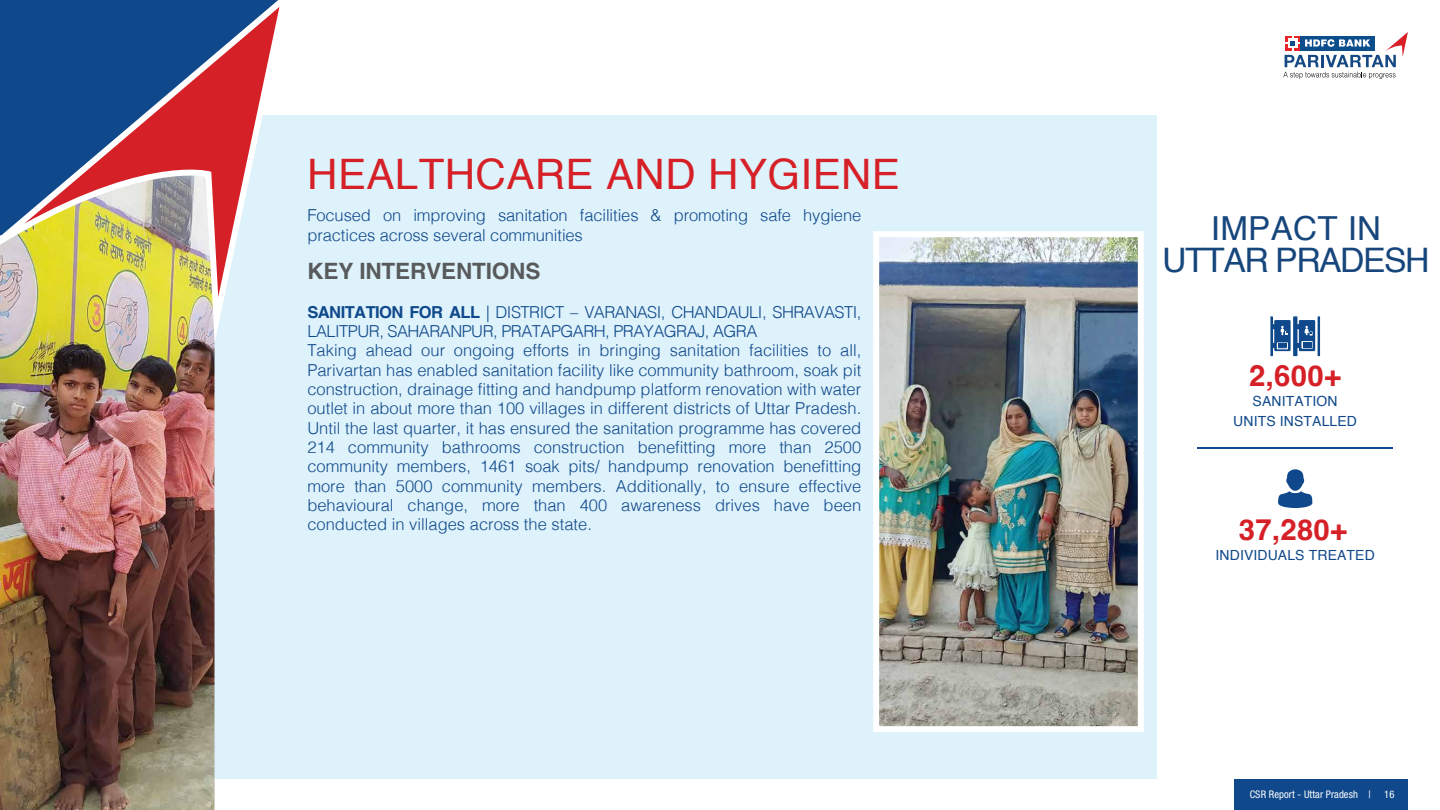
<style>
.page{position:relative;width:1440px;height:810px;background:#fff}
.page>*{position:absolute;margin:0;border:0;box-sizing:border-box;transform-origin:0 0}
.t1{font:42px "Helvetica";letter-spacing:.01em;color:#d62027}
.t2{font:33.75px "Helvetica";letter-spacing:-.045em;color:#17467c}
.t3{font:33.15px "Helvetica";letter-spacing:.01em;color:#17467c}
.t4{font:700 29.33px "Helvetica";letter-spacing:.01em;color:#d62027}
.t5{font:700 22.5px "Helvetica";letter-spacing:-.005em;color:#585a5b}
.t6{font:300 16.5px/19.3px "Helvetica";color:#10498b}
.t7{font:13.95px/20px "Helvetica";letter-spacing:.01em;color:#10498b;text-align:center}
.t8{font:condensed 10.5px "Helvetica Neue LT Std";letter-spacing:.01em;color:#fff}
.s1{font-weight:700}
</style>
<div class="page">
<div style="left:198px;top:115px;width:958px;height:664px;background:#def2fb"></div>
<img style="left:0;top:327px;width:218px;height:483px">
<svg style="left:0;top:0;width:280px;height:327px;background:#908386"></svg>
<svg style="left:1278px;top:469px;width:34px;height:39px"></svg>
<hr style="left:1197px;top:447px;width:196px;height:2px;background:#10498b">
<svg style="left:1270px;top:316px;width:50px;height:40px"></svg>
<div style="left:1234px;top:779px;width:174px;height:31px;background:#10498b"></div>
<img style="left:880px;top:238px;width:257px;height:487px">
<div style="left:873px;top:231px;width:271px;height:501px;border:6px solid #fff"></div>
<svg style="left:1283px;top:32px;width:125px;height:47px"></svg>
<h1 class="t1" style="left:307px;top:142px;width:594px">HEALTHCARE AND HYGIENE</h1>
<p class="t6" style="left:307px;top:205px;width:555px">Focused on improving sanitation facilities &amp; promoting safe hygiene practices across several communities</p>
<h3 class="t5" style="left:307px;top:258px;width:235px">KEY INTERVENTIONS</h3>
<p class="t6" style="left:307px;top:301px;width:555px"><span class="s1">SANITATION FOR ALL</span> | DISTRICT – VARANASI, CHANDAULI, SHRAVASTI, LALITPUR, SAHARANPUR, PRATAPGARH, PRAYAGRAJ, AGRA<br>Taking ahead our ongoing efforts in bringing sanitation facilities to all, Parivartan has enabled sanitation facility like community bathroom, soak pit construction, drainage fitting and handpump platform renovation with water outlet in about more than 100 villages in different districts of Uttar Pradesh.<br>Until the last quarter, it has ensured the sanitation programme has covered 214 community bathrooms construction benefitting more than 2500 community members, 1461 soak pits/ handpump renovation benefitting more than 5000 community members. Additionally, to ensure effective behavioural change, more than 400 awareness drives have been conducted in villages across the state.</p>
<h3 class="t3" style="left:1211px;top:202px;width:172px">IMPACT IN</h3>
<h2 class="t2" style="left:1162px;top:234px;width:269px">UTTAR PRADESH</h2>
<h3 class="t4" style="left:1249px;top:358px;width:93px">2,600+</h3>
<p class="t7" style="left:1233px;top:392px;width:125px">SANITATION<br>UNITS INSTALLED</p>
<h3 class="t4" style="left:1239px;top:511px;width:110px">37,280+</h3>
<p class="t7" style="left:1216px;top:545px;width:161px">INDIVIDUALS TREATED</p>
<p class="t8" style="left:1250px;top:788px;width:123px">CSR Report - Uttar Pradesh |</p>
<p class="t8" style="left:1384px;top:788px;width:12px">16</p>
</div>
